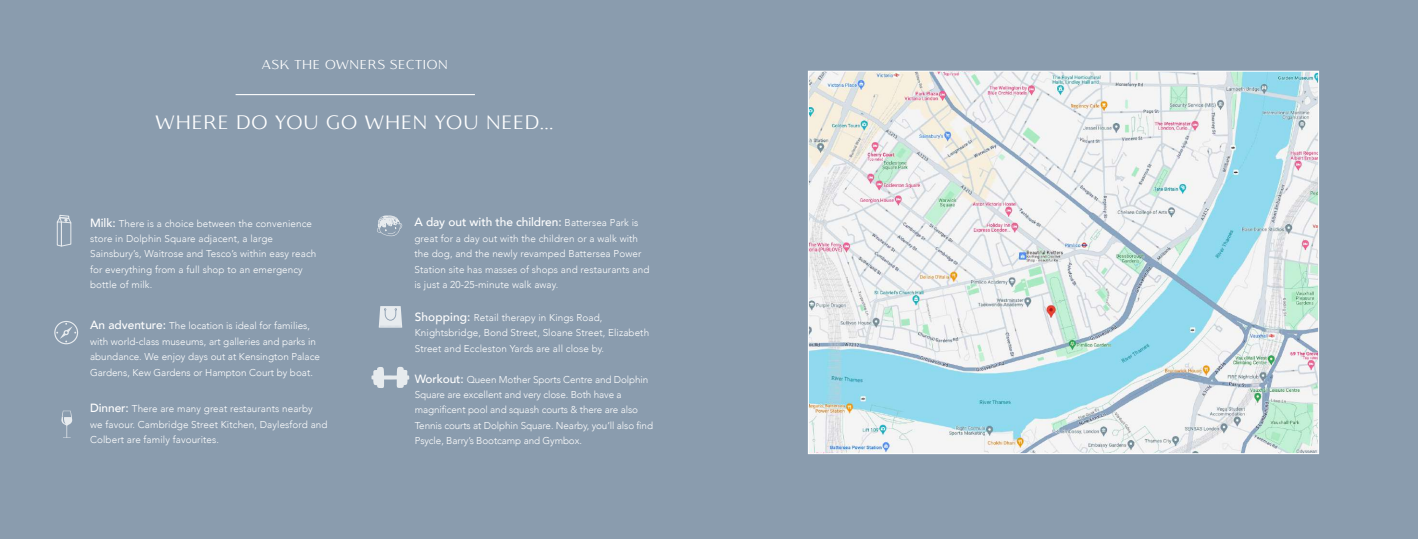
<style>
.page{position:relative;width:1418px;height:539px;background:#fff}
.page>*{position:absolute;margin:0;border:0;box-sizing:border-box;transform-origin:0 0}
.t1{font:300 19.6px "Florentia";letter-spacing:.05em;color:#fff}
.t2{font:300 13.1px "Florentia";letter-spacing:.05em;color:#fff}
.t3{font:500 11.9px "Avenir";letter-spacing:-.005em;color:#fff}
.t4{font:300 9.9px/15.4px "Avenir";letter-spacing:.01em;color:#fff}
.t5{font:300 9.9px/15.4px "Avenir";letter-spacing:-.01em;color:#fff}
.s1{font-weight:500;font-size:11.9px}
.s2{font-weight:300;font-size:9.9px}
</style>
<div class="page">
<div style="left:0;top:0;width:1417px;height:539px;background:#8a9cae"></div>
<hr style="left:235px;top:94px;width:240px;height:1px;background:#fff">
<img style="left:809px;top:73px;width:507px;height:379px">
<svg style="left:56px;top:214px;width:16px;height:33px"></svg>
<svg style="left:54px;top:321px;width:24px;height:23px"></svg>
<svg style="left:379px;top:306px;width:23px;height:21px"></svg>
<svg style="left:61px;top:410px;width:11px;height:28px"></svg>
<svg style="left:371px;top:367px;width:38px;height:21px"></svg>
<svg style="left:377px;top:215px;width:25px;height:22px"></svg>
<h2 class="t2" style="left:262px;top:57px;width:187px">ASK THE OWNERS SECTION</h2>
<h1 class="t1" style="left:155px;top:110px;width:399px">WHERE DO YOU GO WHEN YOU NEED...</h1>
<p class="t4" style="left:90px;top:215px;width:228px"><span class="s1">Milk:</span> There is a choice between the convenience store in Dolphin Square adjacent, a large Sainsbury’s, Waitrose and Tesco’s within easy reach for everything from a full shop to an emergency bottle of milk.</p>
<p class="t4" style="left:90px;top:318px;width:231px"><span class="s1">An adventure:</span> The location is ideal for families, with world-class museums, art galleries and parks in abundance. We enjoy days out at Kensington Palace Gardens, Kew Gardens or Hampton Court by boat.</p>
<p class="t4" style="left:90px;top:401px;width:239px"><span class="s1">Dinner:</span> There are many great restaurants nearby we favour. Cambridge Street Kitchen, Daylesford and<br>Colbert are family favourites.</p>
<p class="t3" style="left:414px;top:212px;width:225px">A day out with the children: <span class="s2">Battersea Park is</span></p>
<p class="t4" style="left:414px;top:230px;width:236px">great for a day out with the children or a walk with the dog, and the newly revamped Battersea Power Station site has masses of shops and restaurants and is just a 20-25-minute walk away.</p>
<p class="t4" style="left:415px;top:309px;width:236px"><span class="s1">Shopping:</span> Retail therapy in Kings Road,<br>Knightsbridge, Bond Street, Sloane Street, Elizabeth<br>Street and Eccleston Yards are all close by.</p>
<p class="t5" style="left:415px;top:371px;width:240px"><span class="s1">Workout:</span> Queen Mother Sports Centre and Dolphin Square are excellent and very close. Both have a magnificent pool and squash courts &amp; there are also Tennis courts at Dolphin Square. Nearby, you’ll also find Psycle, Barry’s Bootcamp and Gymbox.</p>
</div>
